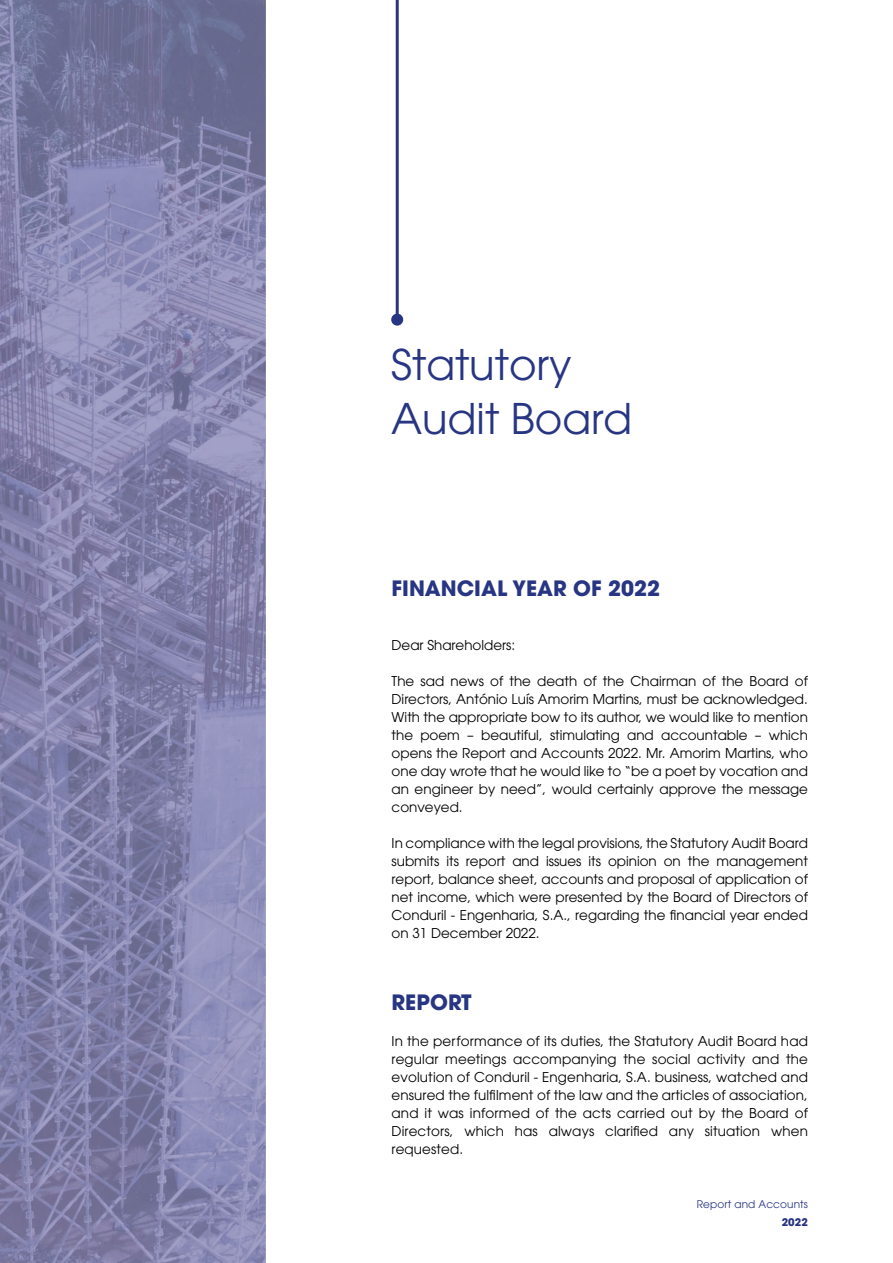
<style>
.page{position:relative;width:893px;height:1263px;background:#fff}
.page>*{position:absolute;margin:0;border:0;box-sizing:border-box;transform-origin:0 0}
.t1{font:42px/54px "ITC Avant Garde Std";color:#283583}
.t2{font:700 21px "ITC Avant Garde Std";color:#283583}
.t3{font:13.5px/18px "ITC Avant Garde Std";color:#000;text-align:justify}
.t4{font:10.5px "ITC Avant Garde Std";letter-spacing:.01em;color:#283583}
.t5{font:700 10.5px "ITC Avant Garde Std";color:#283583}
</style>
<div class="page">
<hr style="left:396px;top:0;width:3px;height:320px;background:#283583">
<div style="left:391px;top:314px;width:12px;height:12px;background:#283583;border-radius:50%"></div>
<img style="left:0;top:0;width:265px;height:1263px">
<h1 class="t1" style="left:391px;top:337px;width:243px">Statutory<br>Audit Board</h1>
<h2 class="t2" style="left:392px;top:574px;width:270px">FINANCIAL YEAR OF 2022</h2>
<p class="t3" style="left:392px;top:635px;width:125px">Dear Shareholders:</p>
<p class="t3" style="left:392px;top:671px;width:418px">The sad news of the death of the Chairman of the Board of Directors, António Luís Amorim Martins, must be acknowledged.<br>With the appropriate bow to its author, we would like to mention the poem – beautiful, stimulating and accountable – which opens the Report and Accounts 2022. Mr. Amorim Martins, who one day wrote that he would like to “be a poet by vocation and an engineer by need”, would certainly approve the message conveyed.</p>
<p class="t3" style="left:392px;top:833px;width:418px">In compliance with the legal provisions, the Statutory Audit Board submits its report and issues its opinion on the management report, balance sheet, accounts and proposal of application of net income, which were presented by the Board of Directors of Conduril - Engenharia, S.A., regarding the financial year ended on 31 December 2022.</p>
<h2 class="t2" style="left:392px;top:988px;width:82px">REPORT</h2>
<p class="t3" style="left:392px;top:1031px;width:418px">In the performance of its duties, the Statutory Audit Board had regular meetings accompanying the social activity and the evolution of Conduril - Engenharia, S.A. business, watched and ensured the fulfilment of the law and the articles of association, and it was informed of the acts carried out by the Board of Directors, which has always clarified any situation when requested.</p>
<p class="t4" style="left:697px;top:1197px;width:113px">Report and Accounts</p>
<p class="t5" style="left:782px;top:1215px;width:28px">2022</p>
</div>
